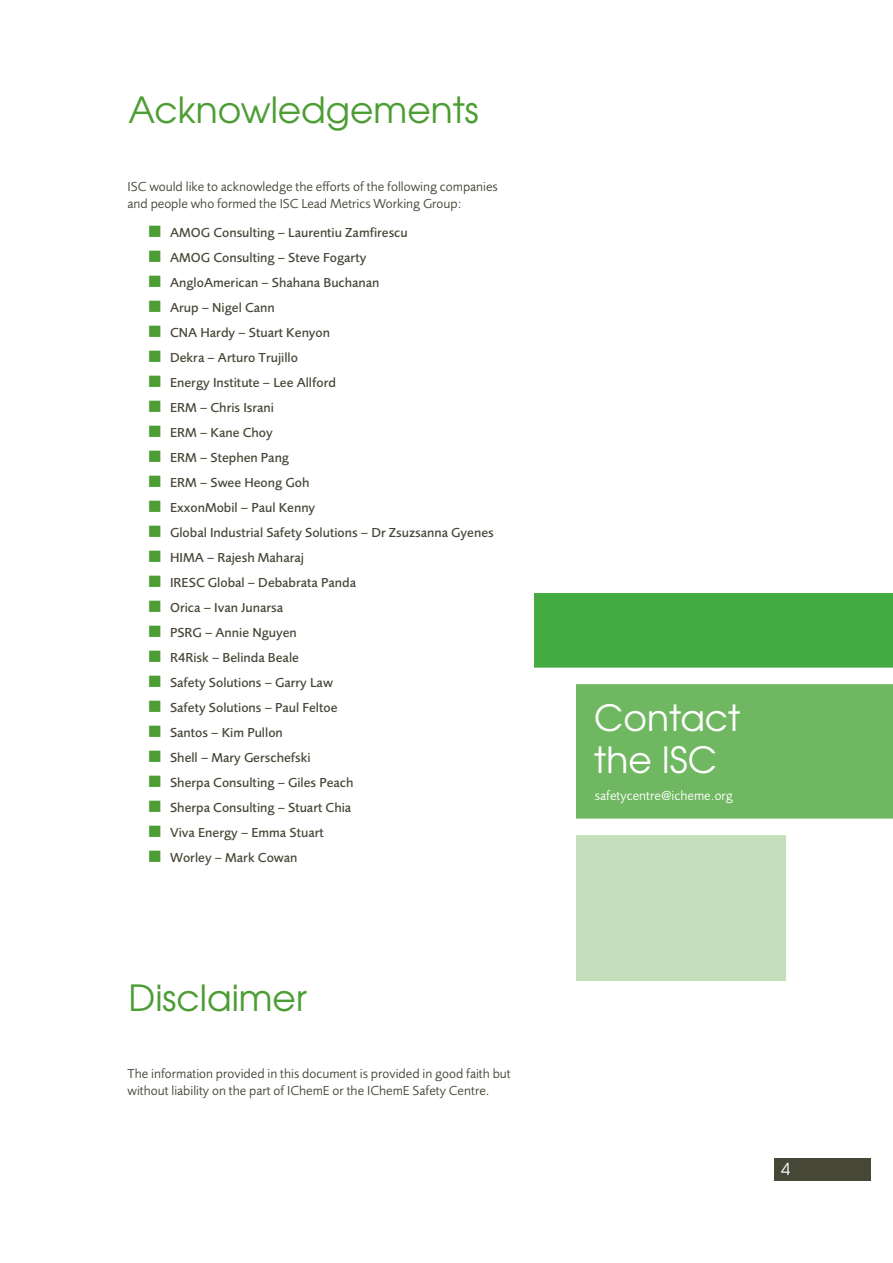
<style>
.page{position:relative;width:893px;height:1263px;background:#fff}
.page>*{position:absolute;margin:0;border:0;box-sizing:border-box;transform-origin:0 0}
.t1{font:36px "Te X Gyre Adventor";color:#4c9d34}
.t2{font:36px/42px "Te X Gyre Adventor";color:#fff}
.t3{font:16.5px "Te X Gyre Adventor";color:#fff}
.t4{font:500 13.5px "Foundry Sans";color:#474738}
.t5{font:13.5px/16.5px "Foundry Sans";color:#474738}
.t6{font:13.5px "Foundry Sans";color:#fff}
.s1{color:#4c9d34}
</style>
<div class="page">
<div style="left:774px;top:1158px;width:97px;height:22px;background:#474738"></div>
<div style="left:535px;top:594px;width:358px;height:78px;background:#44aa42"></div>
<div style="left:577px;top:682px;width:316px;height:137px;background:#6fb760"></div>
<div style="left:577px;top:835px;width:209px;height:145px;background:#c5dfbc"></div>
<div style="left:517px;top:668px;width:376px;height:16px;background:#fff"></div>
<h1 class="t1" style="left:129px;top:81px;width:352px">Acknowledgements</h1>
<p class="t5" style="left:128px;top:178px;width:372px">ISC would like to acknowledge the efforts of the following companies and people who formed the ISC Lead Metrics Working Group:</p>
<p class="t4" style="left:149px;top:225px;width:260px"><span class="s1">■</span> AMOG Consulting – Laurentiu Zamfirescu</p>
<p class="t4" style="left:149px;top:250px;width:219px"><span class="s1">■</span> AMOG Consulting – Steve Fogarty</p>
<p class="t4" style="left:149px;top:275px;width:232px"><span class="s1">■</span> AngloAmerican – Shahana Buchanan</p>
<p class="t4" style="left:149px;top:300px;width:127px"><span class="s1">■</span> Arup – Nigel Cann</p>
<p class="t4" style="left:149px;top:325px;width:183px"><span class="s1">■</span> CNA Hardy – Stuart Kenyon</p>
<p class="t4" style="left:149px;top:350px;width:151px"><span class="s1">■</span> Dekra – Arturo Trujillo</p>
<p class="t4" style="left:149px;top:375px;width:189px"><span class="s1">■</span> Energy Institute – Lee Allford</p>
<p class="t4" style="left:149px;top:400px;width:127px"><span class="s1">■</span> ERM – Chris Israni</p>
<p class="t4" style="left:149px;top:425px;width:125px"><span class="s1">■</span> ERM – Kane Choy</p>
<p class="t4" style="left:149px;top:450px;width:142px"><span class="s1">■</span> ERM – Stephen Pang</p>
<p class="t4" style="left:149px;top:475px;width:162px"><span class="s1">■</span> ERM – Swee Heong Goh</p>
<p class="t4" style="left:149px;top:500px;width:168px"><span class="s1">■</span> ExxonMobil – Paul Kenny</p>
<p class="t4" style="left:149px;top:525px;width:346px"><span class="s1">■</span> Global Industrial Safety Solutions – Dr Zsuzsanna Gyenes</p>
<p class="t4" style="left:149px;top:550px;width:157px"><span class="s1">■</span> HIMA – Rajesh Maharaj</p>
<p class="t4" style="left:149px;top:575px;width:209px"><span class="s1">■</span> IRESC Global – Debabrata Panda</p>
<p class="t4" style="left:149px;top:600px;width:136px"><span class="s1">■</span> Orica – Ivan Junarsa</p>
<p class="t4" style="left:149px;top:625px;width:149px"><span class="s1">■</span> PSRG – Annie Nguyen</p>
<p class="t4" style="left:149px;top:650px;width:152px"><span class="s1">■</span> R4Risk – Belinda Beale</p>
<p class="t4" style="left:149px;top:675px;width:186px"><span class="s1">■</span> Safety Solutions – Garry Law</p>
<p class="t4" style="left:149px;top:700px;width:190px"><span class="s1">■</span> Safety Solutions – Paul Feltoe</p>
<p class="t4" style="left:149px;top:725px;width:136px"><span class="s1">■</span> Santos – Kim Pullon</p>
<p class="t4" style="left:149px;top:750px;width:163px"><span class="s1">■</span> Shell – Mary Gerschefski</p>
<p class="t4" style="left:149px;top:775px;width:206px"><span class="s1">■</span> Sherpa Consulting – Giles Peach</p>
<p class="t4" style="left:149px;top:800px;width:204px"><span class="s1">■</span> Sherpa Consulting – Stuart Chia</p>
<p class="t4" style="left:149px;top:825px;width:176px"><span class="s1">■</span> Viva Energy – Emma Stuart</p>
<p class="t4" style="left:149px;top:850px;width:150px"><span class="s1">■</span> Worley – Mark Cowan</p>
<h1 class="t1" style="left:129px;top:970px;width:180px">Disclaimer</h1>
<p class="t5" style="left:128px;top:1066px;width:385px">The information provided in this document is provided in good faith but without liability on the part of IChemE or the IChemE Safety Centre.</p>
<h1 class="t2" style="left:594px;top:694px;width:148px">Contact the ISC</h1>
<p class="t6" style="left:595px;top:788px;width:139px">safetycentre@icheme.org</p>
<p class="t3" style="left:781px;top:1156px;width:11px">4</p>
</div>
